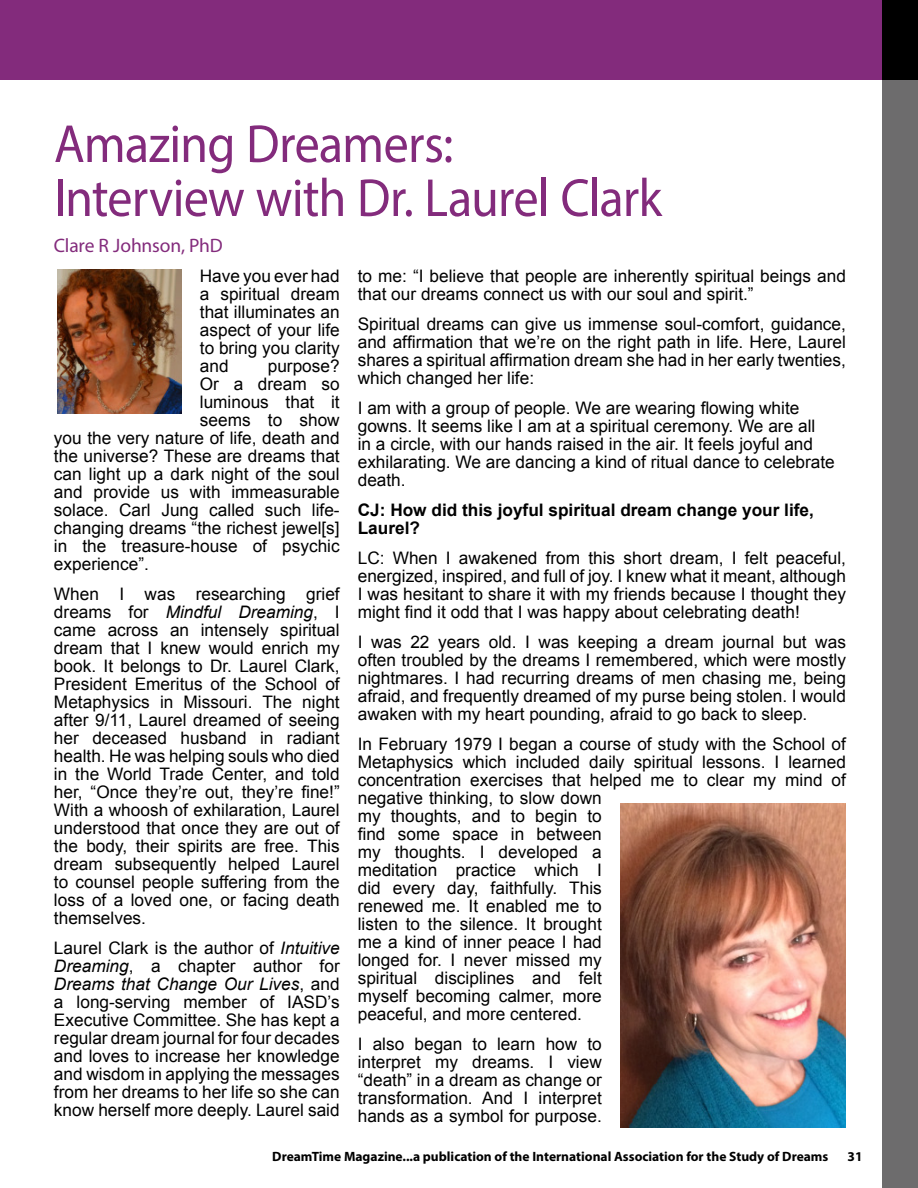
<style>
.page{position:relative;width:918px;height:1188px;background:#fff}
.page>*{position:absolute;margin:0;border:0;box-sizing:border-box;transform-origin:0 0}
.t1{font:54px/54px "Myriad Pro";letter-spacing:-.015em;color:#832b7c;scale:.93 1}
.t2{font:19.5px "Myriad Pro";letter-spacing:-.01em;color:#832b7c}
.t3{font:17.25px/18px "Arial";color:#000;text-align:justify}
.t4{font:700 17.25px/18px "Arial";color:#000}
.t5{font:700 13.5px "Myriad Pro";color:#000}
.s1{font-style:italic}
</style>
<div class="page">
<div style="left:882px;top:80px;width:36px;height:1108px;background:#6d6c6d"></div>
<div style="left:882px;top:0;width:36px;height:80px;background:#000"></div>
<img style="left:57px;top:270px;width:125px;height:144px">
<img style="left:621px;top:804px;width:225px;height:324px">
<div style="left:0;top:0;width:882px;height:80px;background:#832b7c"></div>
<h1 class="t1" style="left:54px;top:121px;width:655px">Amazing Dreamers:<br>Interview with Dr. Laurel Clark</h1>
<p class="t2" style="left:54px;top:238px;width:170px">Clare R Johnson, PhD</p>
<p class="t3" style="left:358px;top:269px;width:490px">to me: “I believe that people are inherently spiritual beings and that our dreams connect us with our soul and spirit.”</p>
<p class="t3" style="left:358px;top:317px;width:490px">Spiritual dreams can give us immense soul-comfort, guidance, and affirmation that we’re on the right path in life. Here, Laurel shares a spiritual affirmation dream she had in her early twenties, which changed her life:</p>
<p class="t3" style="left:358px;top:401px;width:479px;text-align:left">I am with a group of people. We are wearing flowing white gowns. It seems like I am at a spiritual ceremony. We are all<br>in a circle, with our hands raised in the air. It feels joyful and exhilarating. We are dancing a kind of ritual dance to celebrate death.</p>
<p class="t4" style="left:358px;top:503px;width:458px">CJ: How did this joyful spiritual dream change your life,<br>Laurel?</p>
<p class="t3" style="left:358px;top:551px;width:490px">LC: When I awakened from this short dream, I felt peaceful, energized, inspired, and full of joy. I knew what it meant, although I was hesitant to share it with my friends because I thought they might find it odd that I was happy about celebrating death!</p>
<p class="t3" style="left:358px;top:635px;width:490px">I was 22 years old. I was keeping a dream journal but was often troubled by the dreams I remembered, which were mostly nightmares. I had recurring dreams of men chasing me, being afraid, and frequently dreamed of my purse being stolen. I would awaken with my heart pounding, afraid to go back to sleep.</p>
<p class="t3" style="left:358px;top:737px;width:490px;text-align:left">In February 1979 I began a course of study with the School of Metaphysics which included daily spiritual lessons. I learned concentration exercises that helped me to clear my mind of negative thinking, to slow down<br>my thoughts, and to begin to<br>find some space in between<br>my thoughts. I developed a<br>meditation practice which I<br>did every day, faithfully. This<br>renewed me. It enabled me to<br>listen to the silence. It brought<br>me a kind of inner peace I had<br>longed for. I never missed my<br>spiritual disciplines and felt<br>myself becoming calmer, more<br>peaceful, and more centered.</p>
<p class="t3" style="left:358px;top:1037px;width:246px">I also began to learn how to interpret my dreams. I view “death” in a dream as change or transformation. And I interpret hands as a symbol for purpose.</p>
<p class="t3" style="left:200px;top:269px;width:141px">Have you ever had a spiritual dream that illuminates an aspect of your life to bring you clarity and</p>
<p class="t3" style="left:268px;top:359px;width:73px">purpose?</p>
<p class="t3" style="left:200px;top:377px;width:141px">Or a dream so</p>
<p class="t3" style="left:200px;top:395px;width:141px">luminous that it</p>
<p class="t3" style="left:200px;top:413px;width:141px">seems to show</p>
<p class="t3" style="left:54px;top:431px;width:287px">you the very nature of life, death and</p>
<p class="t3" style="left:54px;top:449px;width:287px">the universe? These are dreams that</p>
<p class="t3" style="left:54px;top:467px;width:287px">can light up a dark night of the soul</p>
<p class="t3" style="left:54px;top:485px;width:287px">and provide us with immeasurable</p>
<p class="t3" style="left:54px;top:503px;width:287px">solace. Carl Jung called such life-</p>
<p class="t3" style="left:54px;top:521px;width:287px">changing dreams “the richest jewel[s]</p>
<p class="t3" style="left:54px;top:539px;width:287px">in the treasure-house of psychic</p>
<p class="t3" style="left:54px;top:557px;width:96px">experience”.</p>
<p class="t3" style="left:54px;top:587px;width:287px">When I was researching grief dreams for <span class="s1">Mindful Dreaming</span>, I came across an intensely spiritual dream that I knew would enrich my book. It belongs to Dr. Laurel Clark, President Emeritus of the School of Metaphysics in Missouri. The night after 9/11, Laurel dreamed of seeing her deceased husband in radiant health. He was helping souls who died in the World Trade Center, and told her, “Once they’re out, they’re fine!” With a whoosh of exhilaration, Laurel understood that once they are out of the body, their spirits are free. This dream subsequently helped Laurel to counsel people suffering from the loss of a loved one, or facing death themselves.</p>
<p class="t3" style="left:54px;top:941px;width:287px">Laurel Clark is the author of <span class="s1">Intuitive Dreaming</span>, a chapter author for <span class="s1">Dreams that Change Our Lives</span>, and a long-serving member of IASD’s Executive Committee. She has kept a regular dream journal for four decades and loves to increase her knowledge and wisdom in applying the messages from her dreams to her life so she can know herself more deeply. Laurel said</p>
<p class="t5" style="left:272px;top:1152px;width:558px">DreamTime Magazine...a publication of the International Association for the Study of Dreams</p>
<p class="t5" style="left:848px;top:1152px;width:16px">31</p>
</div>
